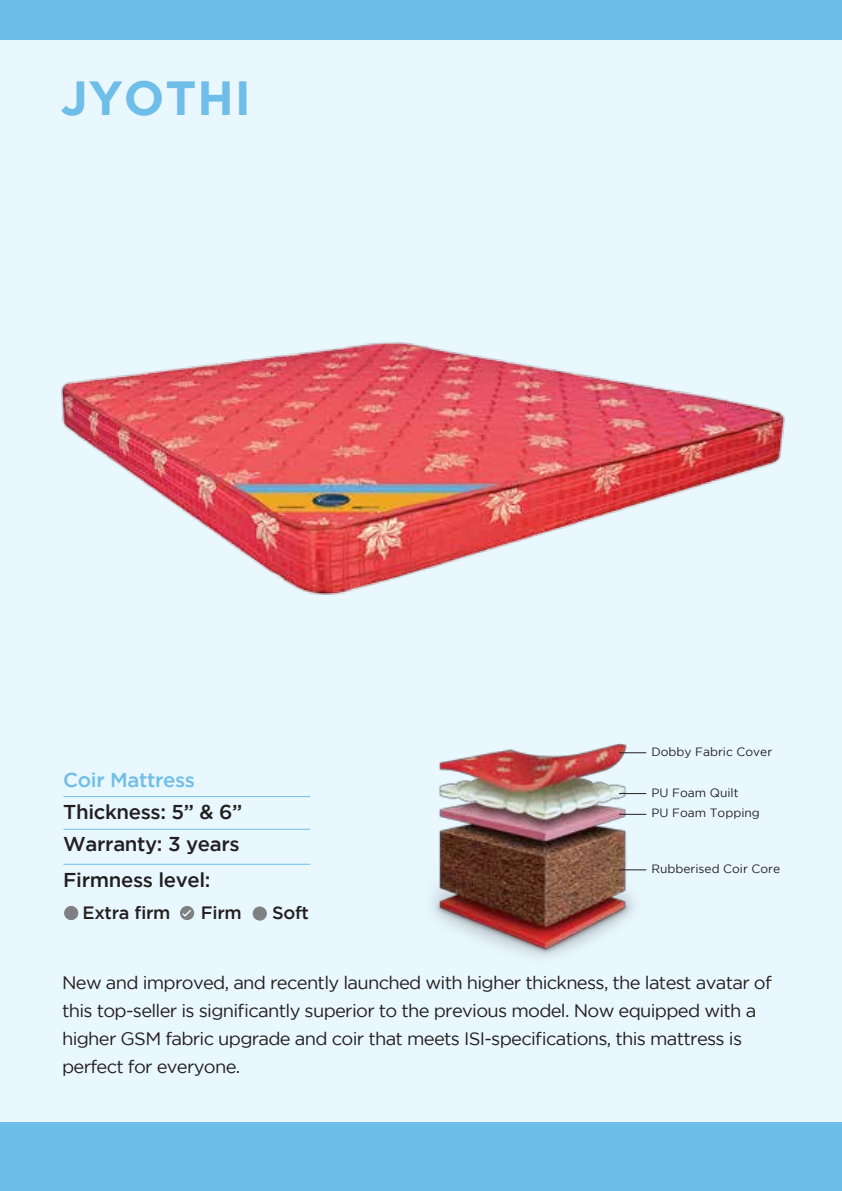
<style>
.page{position:relative;width:842px;height:1191px;background:#fff}
.page>*{position:absolute;margin:0;border:0;box-sizing:border-box;transform-origin:0 0}
.t1{font:700 47.8px "Gotham";letter-spacing:.02em;color:#6fbde9}
.t2{font:500 20px/32px "Gotham";letter-spacing:-.02em;color:#231f20}
.t3{font:500 20px "Gotham";letter-spacing:-.02em;color:#6fbde9}
.t4{font:18px/28.2px "Gotham";letter-spacing:-.04em;color:#231f20}
.t5{font:500 17.8px "Gotham";letter-spacing:-.02em;color:#231f20}
.t6{font:12px/20.8px "Gotham";color:#231f20}
</style>
<div class="page">
<div style="left:0;top:6px;width:841px;height:1185px;background:#e9f7fe"></div>
<div style="left:0;top:1122px;width:841px;height:69px;background:#6fbde9"></div>
<div style="left:0;top:0;width:841px;height:40px;background:#6fbde9"></div>
<hr style="left:63px;top:863px;width:247px;height:1px;background:#6fbde9">
<div style="left:180px;top:906px;width:14px;height:14px;background:#7e8083;border-radius:50%"></div>
<div style="left:252px;top:906px;width:15px;height:14px;background:#7e8083;border-radius:50%"></div>
<div style="left:64px;top:906px;width:14px;height:14px;background:#7e8083;border-radius:50%"></div>
<svg style="left:182px;top:910px;width:9px;height:6px"></svg>
<img style="left:432px;top:859px;width:215px;height:97px">
<svg style="left:619px;top:869px;width:27px;height:1px"></svg>
<img style="left:61px;top:342px;width:724px;height:517px">
<h1 class="t1" style="left:61px;top:70px;width:191px">JYOTHI</h1>
<p class="t3" style="left:63px;top:768px;width:133px">Coir Mattress</p>
<p class="t2" style="left:63px;top:795px;width:180px">Thickness: 5” &amp; 6”<br>Warranty: 3 years</p>
<p class="t2" style="left:63px;top:863px;width:149px">Firmness level:</p>
<p class="t5" style="left:82px;top:902px;width:89px">Extra firm</p>
<p class="t5" style="left:201px;top:902px;width:42px">Firm</p>
<p class="t5" style="left:272px;top:902px;width:38px">Soft</p>
<p class="t6" style="left:651px;top:741px;width:122px">Dobby Fabric Cover</p>
<p class="t6" style="left:651px;top:782px;width:110px">PU Foam Quilt<br>PU Foam Topping</p>
<p class="t6" style="left:651px;top:858px;width:130px">Rubberised Coir Core</p>
<p class="t4" style="left:62px;top:968px;width:711px">New and improved, and recently launched with higher thickness, the latest avatar of this top-seller is significantly superior to the previous model. Now equipped with a higher GSM fabric upgrade and coir that meets ISI-specifications, this mattress is perfect for everyone.</p>
</div>
